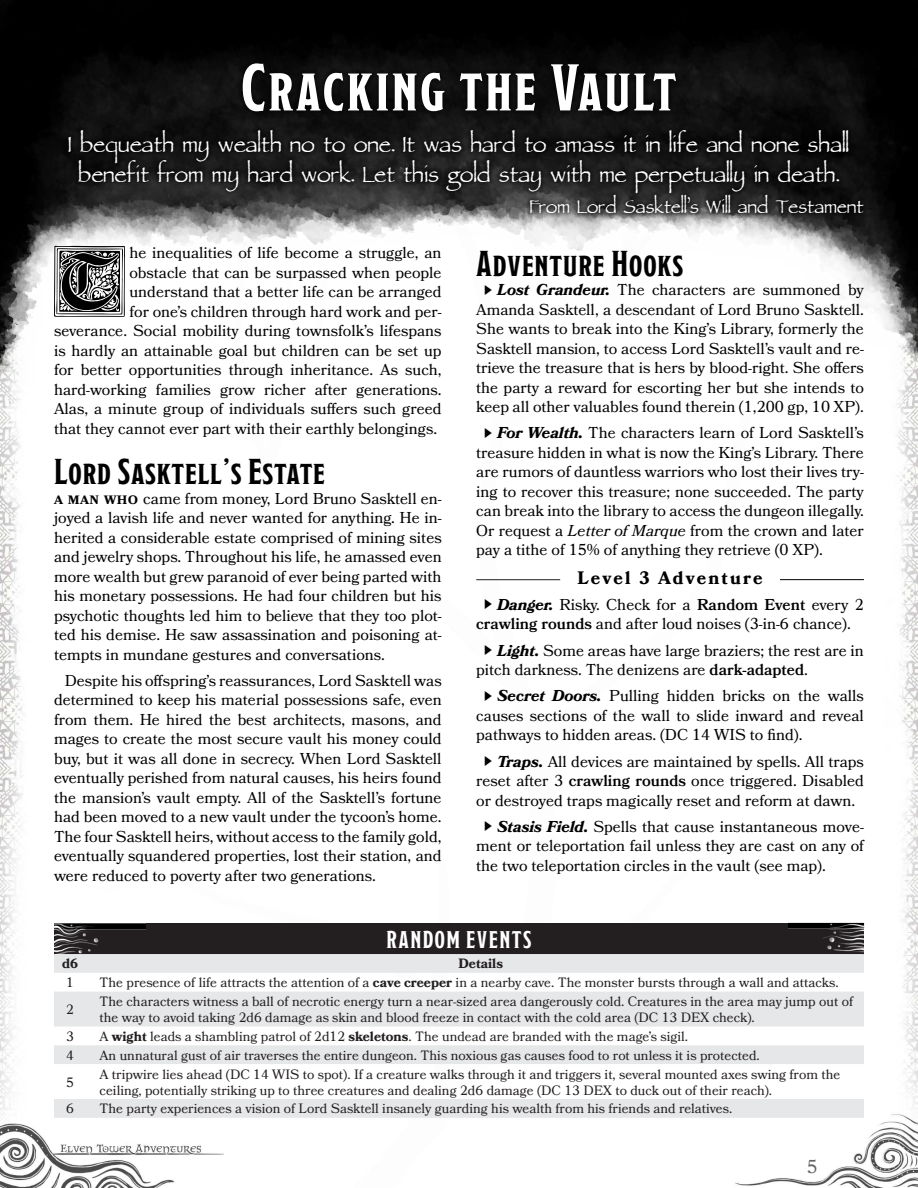
<style>
.page{position:relative;width:918px;height:1188px;background:#fff}
.page>*{position:absolute;margin:0;border:0;box-sizing:border-box;transform-origin:0 0}
.Drops_Caps{font:88.8px "Neugotische Initialen";color:#010101}
.Chapter_Header{font:700 66px "Modesto Condensed";letter-spacing:.04em;color:#fff}
.Epigraph{font:36px/30px "Parchment MF";color:#fff}
.Heading_1{font:36px "Modesto Condensed";letter-spacing:.025em;color:#010101}
.Epigraph_Author{font:30px "Parchment MF";color:#fff}
.Random_Encounters_Ta{font:700 24px "Modesto Condensed";letter-spacing:.06em;color:#fff}
.t1{font:18.6px "Bookmania";color:#231f20}
.Encounter_Level{font:700 18px "Bookmania";letter-spacing:.11em;color:#000}
.Core_Body_-_Indented{font:15.75px/19.5px "Bookmania";color:#010101;text-align:justify}
.Drops_Caps-2{font:15.75px/19.5px "Bookmania";color:#010101;text-align:right}
.Small_Caps_-_after_H{font:15.75px/19.5px "Bookmania";color:#010101;text-align:justify}
.Lines{font:13.5px/16.2px "Bookmania";color:#231f20}
.Lines-2{font:700 13.5px "Bookmania";color:#231f20}
.Numbers{font:13.5px "Bookmania";color:#231f20}
.Numbers-2{font:700 13.5px "Bookmania";color:#231f20}
.s1{font-weight:600;font-size:16.5px}
.s2{font-family:"Hira Kaku Pro W3";font-size:10.5px;color:#000}
.s3{font-weight:700;font-style:italic}
.s4{font-style:italic}
.s5{font-weight:600}
.s6{font-weight:700}
</style>
<div class="page">
<img style="left:0;top:395px;width:918px;height:793px">
<img style="left:0;top:0;width:918px;height:395px">
<div style="left:63px;top:124px;width:806px;height:96px;background:#010101;opacity:.75"></div>
<div style="left:236px;top:57px;width:446px;height:60px;background:#0a0a0a"></div>
<hr style="left:780px;top:579px;width:84px;height:1px;background:#000">
<hr style="left:476px;top:579px;width:84px;height:1px;background:#231f20">
<div style="left:54px;top:923px;width:810px;height:33px;background:#231f20"></div>
<svg style="left:54px;top:954px;width:810px;height:164px;fill:#e6e7e9"></svg>
<img style="left:54px;top:923px;width:92px;height:31px">
<img style="left:788px;top:923px;width:76px;height:30px">
<p class="Chapter_Header" style="left:242px;top:55px;width:436px">Cracking the Vault</p>
<p class="Epigraph" style="left:68px;top:132px;width:783px">I bequeath my wealth no to one. It was hard to amass it in life and none shall benefit from my hard work. Let this gold stay with me perpetually in death.</p>
<p class="Epigraph_Author" style="left:530px;top:194px;width:336px">From Lord Sasktell’s Will and Testament</p>
<p class="Drops_Caps" style="left:50px;top:234px;width:81px">T</p>
<p class="Drops_Caps-2" style="left:54px;top:243px;width:389px">he inequalities of life become a struggle, an<br>obstacle that can be surpassed when people understand that a better life can be arranged<br>for one’s children through hard work and per&shy;severance. Social mobility during townsfolk’s lifespans is hardly an attainable goal but children can be set up for better opportunities through inheritance. As such, hard-working families grow richer after generations.<br>Alas, a minute group of individuals suffers such greed that they cannot ever part with their earthly belongings.</p>
<p class="Heading_1" style="left:54px;top:453px;width:272px">Lord Sasktell’s Estate</p>
<p class="Small_Caps_-_after_H" style="left:54px;top:488px;width:389px"><span class="s1">A man who</span> came from money, Lord Bruno Sasktell en&shy;joyed a lavish life and never wanted for anything. He in&shy;herited a considerable estate comprised of mining sites and jewelry shops. Throughout his life, he amassed even more wealth but grew paranoid of ever being parted with his monetary possessions. He had four children but his psychotic thoughts led him to believe that they too plot&shy;ted his demise. He saw assassination and poisoning at&shy;tempts in mundane gestures and conversations.</p>
<p class="Core_Body_-_Indented" style="left:54px;top:671px;width:389px;text-indent:11px">Despite his offspring’s reassurances, Lord Sasktell was determined to keep his material possessions safe, even from them. He hired the best architects, masons, and mages to create the most secure vault his money could buy, but it was all done in secrecy. When Lord Sasktell eventually perished from natural causes, his heirs found the mansion’s vault empty. All of the Sasktell’s fortune had been moved to a new vault under the tycoon’s home.<br>The four Sasktell heirs, without access to the family gold, eventually squandered properties, lost their station, and were reduced to poverty after two generations.</p>
<p class="Heading_1" style="left:476px;top:245px;width:208px">Adventure Hooks</p>
<p class="Core_Body_-_Indented" style="left:476px;top:280px;width:389px;text-align:center"><span class="s2">▶</span> <span class="s3">Lost Grandeur.</span> The characters are summoned by Amanda Sasktell, a descendant of Lord Bruno Sasktell.<br>She wants to break into the King’s Library, formerly the Sasktell mansion, to access Lord Sasktell’s vault and re&shy;trieve the treasure that is hers by blood-right. She offers the party a reward for escorting her but she intends to keep all other valuables found therein (1,200 gp, 10 XP).</p>
<p class="Core_Body_-_Indented" style="left:476px;top:423px;width:389px;text-indent:7px"><span class="s2">▶</span> <span class="s3">For Wealth.</span> The characters learn of Lord Sasktell’s treasure hidden in what is now the King’s Library. There are rumors of dauntless warriors who lost their lives try&shy;ing to recover this treasure; none succeeded. The party can break into the library to access the dungeon illegally.<br>Or request a <span class="s4">Letter of Marque</span> from the crown and later pay a tithe of 15% of anything they retrieve (0 XP).</p>
<p class="Encounter_Level" style="left:577px;top:567px;width:187px">Level 3 Adventure</p>
<p class="Core_Body_-_Indented" style="left:476px;top:595px;width:389px;text-indent:7px"><span class="s2">▶</span> <span class="s3">Danger.</span> Risky. Check for a <span class="s5">Random Event</span> every 2 <span class="s5">crawling rounds</span> and after loud noises (3-in-6 chance).</p>
<p class="Core_Body_-_Indented" style="left:476px;top:641px;width:389px;text-indent:7px"><span class="s2">▶</span> <span class="s3">Light.</span> Some areas have large braziers; the rest are in pitch darkness. The denizens are <span class="s5">dark-adapted</span>.</p>
<p class="Core_Body_-_Indented" style="left:476px;top:686px;width:389px;text-indent:7px"><span class="s2">▶</span> <span class="s3">Secret Doors.</span> Pulling hidden bricks on the walls causes sections of the wall to slide inward and reveal pathways to hidden areas. (DC 14 WIS to find).</p>
<p class="Core_Body_-_Indented" style="left:476px;top:752px;width:389px;text-align:center"><span class="s2">▶</span> <span class="s3">Traps.</span> All devices are maintained by spells. All traps reset after 3 <span class="s5">crawling rounds</span> once triggered. Disabled or destroyed traps magically reset and reform at dawn.</p>
<p class="Core_Body_-_Indented" style="left:476px;top:817px;width:389px;text-indent:7px"><span class="s2">▶</span> <span class="s3">Stasis Field.</span> Spells that cause instantaneous move&shy;ment or teleportation fail unless they are cast on any of the two teleportation circles in the vault (see map).</p>
<p class="Random_Encounters_Ta" style="left:386px;top:927px;width:147px">RANDOM EVENTS</p>
<p class="Numbers-2" style="left:62px;top:956px;width:17px">d6</p>
<p class="Lines-2" style="left:458px;top:956px;width:46px">Details</p>
<p class="Numbers" style="left:66px;top:975px;width:9px">1</p>
<p class="Lines" style="left:100px;top:974px;width:741px">The presence of life attracts the attention of a <span class="s6">cave creeper</span> in a nearby cave. The monster bursts through a wall and attacks.</p>
<p class="Numbers" style="left:66px;top:1002px;width:9px">2</p>
<p class="Lines" style="left:100px;top:993px;width:755px">The characters witness a ball of necrotic energy turn a near-sized area dangerously cold. Creatures in the area may jump out of the way to avoid taking 2d6 damage as skin and blood freeze in contact with the cold area (DC 13 DEX check).</p>
<p class="Numbers" style="left:66px;top:1028px;width:9px">3</p>
<p class="Lines" style="left:100px;top:1028px;width:590px">A <span class="s6">wight</span> leads a shambling patrol of 2d12 <span class="s6">skeletons</span>. The undead are branded with the mage’s sigil.</p>
<p class="Numbers" style="left:66px;top:1047px;width:9px">4</p>
<p class="Lines" style="left:100px;top:1047px;width:662px">An unnatural gust of air traverses the entire dungeon. This noxious gas causes food to rot unless it is protected.</p>
<p class="Numbers" style="left:66px;top:1074px;width:9px">5</p>
<p class="Lines" style="left:100px;top:1066px;width:742px">A tripwire lies ahead (DC 14 WIS to spot). If a creature walks through it and triggers it, several mounted axes swing from the ceiling, potentially striking up to three creatures and dealing 2d6 damage (DC 13 DEX to duck out of their reach).</p>
<p class="Numbers" style="left:66px;top:1101px;width:9px">6</p>
<p class="Lines" style="left:100px;top:1101px;width:634px">The party experiences a vision of Lord Sasktell insanely guarding his wealth from his friends and relatives.</p>
<p class="t1" style="left:806px;top:1156px;width:12px">5</p>
</div>
